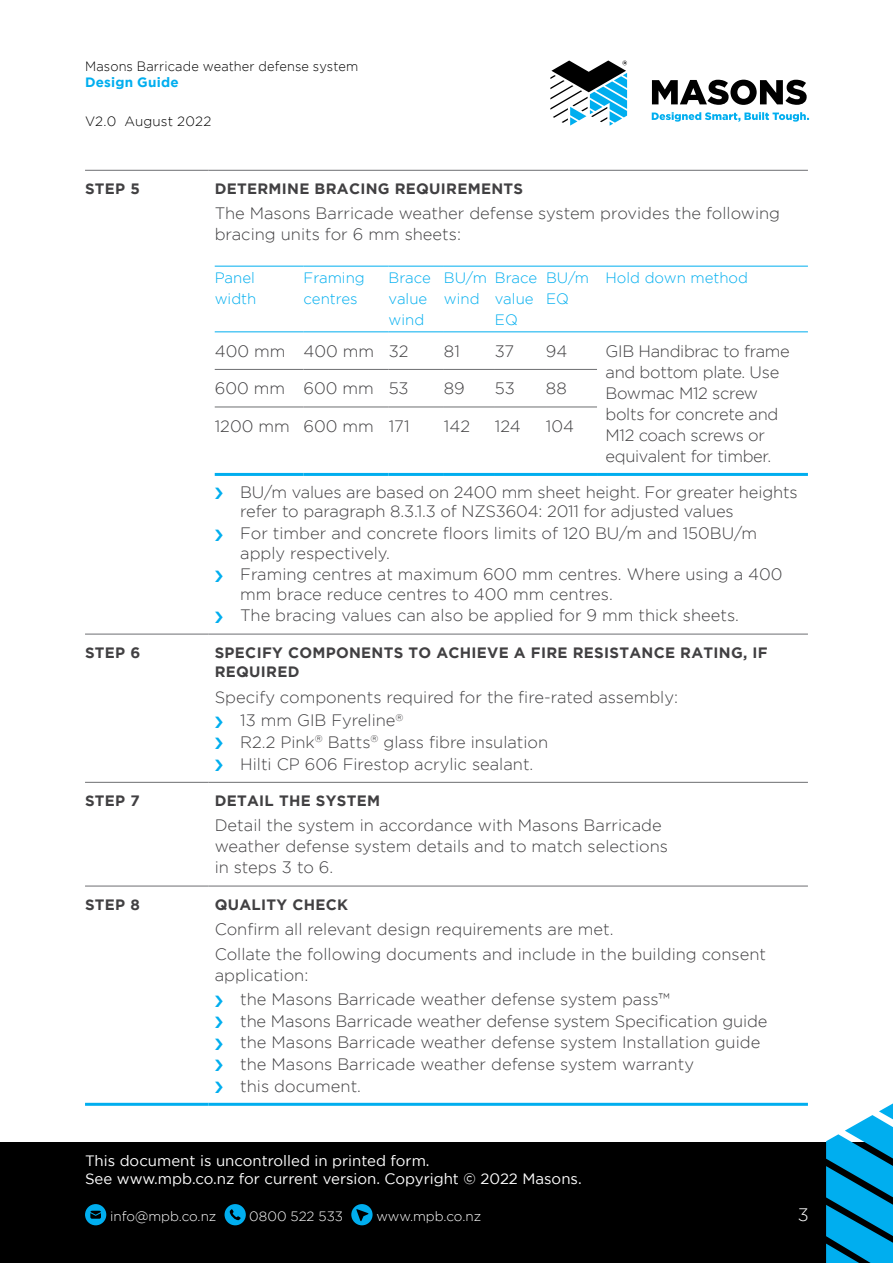
<style>
.page{position:relative;width:893px;height:1263px;background:#fff}
.page>*{position:absolute;margin:0;border:0;box-sizing:border-box;transform-origin:0 0}
.t1{font:300 18px "Gotham";color:#fff}
.Body_Copy{font:300 16.5px/21px "Gotham";color:#414042}
.Body_Copy-2{font:300 16.5px/21px "Gotham";letter-spacing:-.02em;color:#414042}
.Heading_2{font:700 15px/19.5px "Gotham";letter-spacing:.02em;color:#414042}
.t2{font:15px/18px "Gotham";color:#fff}
.Heading_5{font:300 15px/21px "Gotham";color:#00aeef}
.t3{font:300 13.5px "Gotham";color:#fff}
.t4{font:300 13.5px "Gotham";letter-spacing:.01em;color:#000;scale:.95 1}
.t5{font:300 13.5px "Gotham";letter-spacing:.01em;color:#000}
.t6{font:700 13.5px "Gotham";letter-spacing:.015em;color:#00aeef}
</style>
<div class="page">
<div style="left:0;top:1142px;width:893px;height:121px;background:#000"></div>
<svg style="left:826px;top:1103px;width:67px;height:160px"></svg>
<svg style="left:85px;top:1204px;width:21px;height:21px"></svg>
<svg style="left:225px;top:1204px;width:21px;height:21px"></svg>
<svg style="left:351px;top:1204px;width:22px;height:21px"></svg>
<svg style="left:550px;top:60px;width:259px;height:66px"></svg>
<hr style="left:85px;top:886px;width:123px;height:1px;background:#6d6e71">
<hr style="left:208px;top:886px;width:600px;height:1px;background:#6d6e71">
<hr style="left:85px;top:1103px;width:123px;height:3px;background:#00aeef">
<hr style="left:208px;top:1103px;width:600px;height:3px;background:#00aeef">
<hr style="left:208px;top:170px;width:600px;height:1px;background:#6d6e71">
<hr style="left:208px;top:634px;width:600px;height:1px;background:#6d6e71">
<hr style="left:208px;top:782px;width:600px;height:1px;background:#6d6e71">
<hr style="left:85px;top:170px;width:123px;height:1px;background:#6d6e71">
<hr style="left:85px;top:634px;width:123px;height:1px;background:#6d6e71">
<hr style="left:85px;top:782px;width:123px;height:1px;background:#6d6e71">
<hr style="left:597px;top:473px;width:211px;height:3px;background:#00aeef">
<hr style="left:597px;top:266px;width:211px;height:1px;background:#00aeef">
<hr style="left:597px;top:331px;width:211px;height:1px;background:#00aeef">
<hr style="left:215px;top:266px;width:89px;height:1px;background:#00aeef">
<hr style="left:304px;top:266px;width:85px;height:1px;background:#00aeef">
<hr style="left:389px;top:266px;width:55px;height:1px;background:#00aeef">
<hr style="left:444px;top:266px;width:51px;height:1px;background:#00aeef">
<hr style="left:495px;top:266px;width:51px;height:1px;background:#00aeef">
<hr style="left:546px;top:266px;width:51px;height:1px;background:#00aeef">
<hr style="left:215px;top:331px;width:89px;height:1px;background:#00aeef">
<hr style="left:304px;top:331px;width:85px;height:1px;background:#00aeef">
<hr style="left:389px;top:331px;width:55px;height:1px;background:#00aeef">
<hr style="left:444px;top:331px;width:51px;height:1px;background:#00aeef">
<hr style="left:495px;top:331px;width:51px;height:1px;background:#00aeef">
<hr style="left:546px;top:331px;width:51px;height:1px;background:#00aeef">
<hr style="left:215px;top:369px;width:89px;height:1px;background:#6d6e71">
<hr style="left:304px;top:369px;width:85px;height:1px;background:#6d6e71">
<hr style="left:389px;top:369px;width:55px;height:1px;background:#6d6e71">
<hr style="left:444px;top:369px;width:51px;height:1px;background:#6d6e71">
<hr style="left:495px;top:369px;width:51px;height:1px;background:#6d6e71">
<hr style="left:546px;top:369px;width:51px;height:1px;background:#6d6e71">
<hr style="left:215px;top:407px;width:89px;height:1px;background:#6d6e71">
<hr style="left:304px;top:407px;width:85px;height:1px;background:#6d6e71">
<hr style="left:389px;top:407px;width:55px;height:1px;background:#6d6e71">
<hr style="left:444px;top:407px;width:51px;height:1px;background:#6d6e71">
<hr style="left:495px;top:407px;width:51px;height:1px;background:#6d6e71">
<hr style="left:546px;top:407px;width:51px;height:1px;background:#6d6e71">
<hr style="left:215px;top:473px;width:89px;height:3px;background:#00aeef">
<hr style="left:304px;top:473px;width:85px;height:3px;background:#00aeef">
<hr style="left:389px;top:473px;width:55px;height:3px;background:#00aeef">
<hr style="left:444px;top:473px;width:51px;height:3px;background:#00aeef">
<hr style="left:495px;top:473px;width:51px;height:3px;background:#00aeef">
<hr style="left:546px;top:473px;width:51px;height:3px;background:#00aeef">
<p class="t4" style="left:85px;top:59px;width:289px">Masons Barricade weather defense system</p>
<p class="t6" style="left:85px;top:75px;width:95px">Design Guide</p>
<p class="t5" style="left:85px;top:114px;width:128px">V2.0 August 2022</p>
<p class="Heading_2" style="left:85px;top:179px;width:56px">STEP 5</p>
<p class="Heading_2" style="left:215px;top:179px;width:310px">DETERMINE BRACING REQUIREMENTS</p>
<p class="Body_Copy" style="left:215px;top:203px;width:567px">The Masons Barricade weather defense system provides the following bracing units for 6 mm sheets:</p>
<p class="Heading_5" style="left:215px;top:267px;width:43px">Panel width</p>
<p class="Heading_5" style="left:304px;top:267px;width:63px">Framing centres</p>
<p class="Heading_5" style="left:389px;top:267px;width:44px">Brace value wind</p>
<p class="Heading_5" style="left:444px;top:267px;width:45px">BU/m wind</p>
<p class="Heading_5" style="left:495px;top:267px;width:44px">Brace value<br>EQ</p>
<p class="Heading_5" style="left:546px;top:267px;width:45px">BU/m<br>EQ</p>
<p class="Heading_5" style="left:605px;top:267px;width:144px">Hold down method</p>
<p class="Body_Copy" style="left:215px;top:340px;width:72px">400 mm</p>
<p class="Body_Copy" style="left:304px;top:340px;width:72px">400 mm</p>
<p class="Body_Copy" style="left:389px;top:340px;width:21px">32</p>
<p class="Body_Copy" style="left:444px;top:340px;width:17px">81</p>
<p class="Body_Copy" style="left:495px;top:340px;width:21px">37</p>
<p class="Body_Copy" style="left:546px;top:340px;width:23px">94</p>
<p class="Body_Copy-2" style="left:605px;top:340px;width:186px">GIB Handibrac to frame and bottom plate. Use<br>Bowmac M12 screw bolts for concrete and<br>M12 coach screws or equivalent for timber.</p>
<p class="Body_Copy" style="left:215px;top:378px;width:72px">600 mm</p>
<p class="Body_Copy" style="left:304px;top:378px;width:72px">600 mm</p>
<p class="Body_Copy" style="left:389px;top:378px;width:21px">53</p>
<p class="Body_Copy" style="left:444px;top:378px;width:22px">89</p>
<p class="Body_Copy" style="left:495px;top:378px;width:21px">53</p>
<p class="Body_Copy" style="left:546px;top:378px;width:22px">88</p>
<p class="Body_Copy" style="left:215px;top:415px;width:77px">1200 mm</p>
<p class="Body_Copy" style="left:304px;top:415px;width:72px">600 mm</p>
<p class="Body_Copy" style="left:389px;top:415px;width:22px">171</p>
<p class="Body_Copy" style="left:444px;top:415px;width:28px">142</p>
<p class="Body_Copy" style="left:495px;top:415px;width:27px">124</p>
<p class="Body_Copy" style="left:546px;top:415px;width:30px">104</p>
<p class="Body_Copy" style="left:240px;top:482px;width:559px;line-height:19.5px">BU/m values are based on 2400 mm sheet height. For greater heights refer to paragraph 8.3.1.3 of NZS3604: 2011 for adjusted values</p>
<p class="Body_Copy" style="left:240px;top:523px;width:518px;line-height:19.5px">For timber and concrete floors limits of 120 BU/m and 150BU/m apply respectively.</p>
<p class="Body_Copy" style="left:240px;top:564px;width:544px;line-height:19.5px">Framing centres at maximum 600 mm centres. Where using a 400 mm brace reduce centres to 400 mm centres.</p>
<p class="Body_Copy" style="left:240px;top:605px;width:500px">The bracing values can also be applied for 9 mm thick sheets.</p>
<p class="Heading_2" style="left:85px;top:642px;width:57px">STEP 6</p>
<p class="Heading_2" style="left:215px;top:642px;width:554px">SPECIFY COMPONENTS TO ACHIEVE A FIRE RESISTANCE RATING, IF<br>REQUIRED</p>
<p class="Body_Copy" style="left:215px;top:686px;width:465px">Specify components required for the fire-rated assembly:</p>
<p class="Body_Copy" style="left:240px;top:710px;width:165px">13 mm GIB Fyreline<sup>®</sup></p>
<p class="Body_Copy" style="left:240px;top:731px;width:310px">R2.2 Pink<sup>®</sup> Batts<sup>®</sup> glass fibre insulation</p>
<p class="Body_Copy" style="left:240px;top:753px;width:295px">Hilti CP 606 Firestop acrylic sealant.</p>
<p class="Heading_2" style="left:85px;top:790px;width:56px">STEP 7</p>
<p class="Heading_2" style="left:215px;top:790px;width:167px">DETAIL THE SYSTEM</p>
<p class="Body_Copy" style="left:215px;top:815px;width:455px">Detail the system in accordance with Masons Barricade weather defense system details and to match selections in steps 3 to 6.</p>
<p class="Heading_2" style="left:85px;top:894px;width:56px">STEP 8</p>
<p class="Heading_2" style="left:215px;top:894px;width:135px">QUALITY CHECK</p>
<p class="Body_Copy" style="left:215px;top:918px;width:400px">Confirm all relevant design requirements are met.</p>
<p class="Body_Copy" style="left:215px;top:944px;width:553px">Collate the following documents and include in the building consent application:</p>
<p class="Body_Copy" style="left:240px;top:988px;width:431px">the Masons Barricade weather defense system pass™</p>
<p class="Body_Copy" style="left:240px;top:1010px;width:529px">the Masons Barricade weather defense system Specification guide</p>
<p class="Body_Copy" style="left:240px;top:1032px;width:522px">the Masons Barricade weather defense system Installation guide</p>
<p class="Body_Copy" style="left:240px;top:1053px;width:455px">the Masons Barricade weather defense system warranty</p>
<p class="Body_Copy" style="left:240px;top:1075px;width:122px">this document.</p>
<p class="t2" style="left:85px;top:1152px;width:498px">This document is uncontrolled in printed form.<br>See www.mpb.co.nz for current version. Copyright © 2022 Masons.</p>
<p class="t3" style="left:110px;top:1209px;width:108px">info@mpb.co.nz</p>
<p class="t3" style="left:249px;top:1209px;width:95px">0800 522 533</p>
<p class="t3" style="left:376px;top:1209px;width:106px">www.mpb.co.nz</p>
<p class="t1" style="left:798px;top:1205px;width:12px">3</p>
</div>
